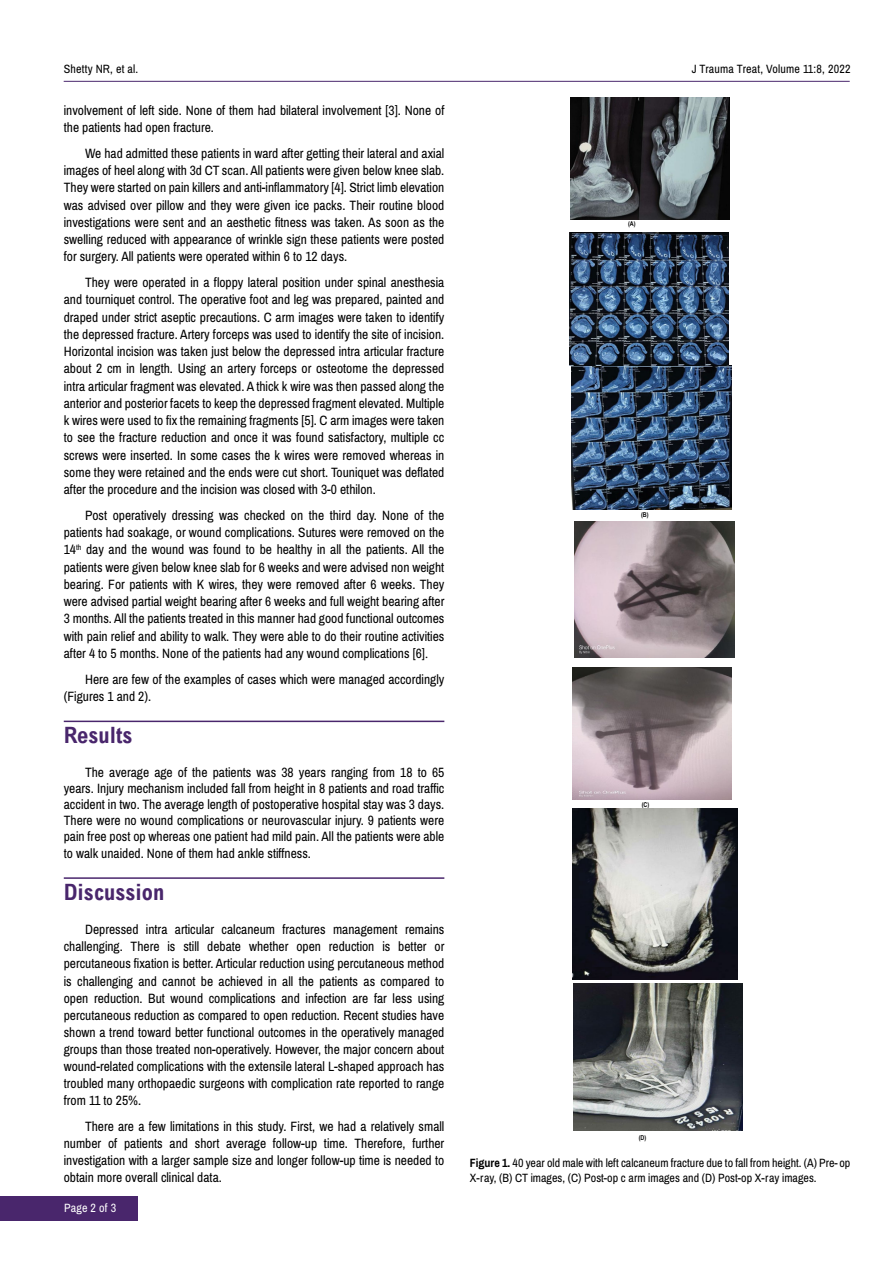
<style>
.page{position:relative;width:893px;height:1263px;background:#fff}
.page>*{position:absolute;margin:0;border:0;box-sizing:border-box;transform-origin:0 0}
.t1{font:700 condensed 22.5px "Arial";color:#49266c}
.t2{font:13.5px/17.2px "Archivo Narrow";color:#000;text-align:justify}
.t3{font:12px/14.4px "Archivo Narrow";color:#000}
.t4{font:12px "Archivo Narrow";letter-spacing:.015em;color:#fff}
.t5{font:700 6.6px "Arial Narrow";color:#000}
.s1{font-family:"Minion Pro"}
.s2{font-weight:700}
</style>
<div class="page">
<hr style="left:64px;top:81px;width:786px;height:1px;background:#49266c">
<div style="left:0;top:1196px;width:137px;height:24px;background:#49266c"></div>
<hr style="left:64px;top:721px;width:380px;height:1px;background:#49266c">
<hr style="left:64px;top:877px;width:380px;height:2px;background:#49266c">
<img style="left:570px;top:98px;width:159px;height:121px">
<img style="left:571px;top:365px;width:160px;height:145px">
<img style="left:569px;top:232px;width:159px;height:133px">
<img style="left:572px;top:667px;width:159px;height:133px">
<img style="left:575px;top:522px;width:160px;height:135px">
<img style="left:572px;top:809px;width:165px;height:170px">
<img style="left:574px;top:983px;width:168px;height:148px">
<p class="t3" style="left:64px;top:61px;width:76px">Shetty NR, et al.</p>
<p class="t3" style="left:692px;top:61px;width:160px">J Trauma Treat, Volume 11:8, 2022</p>
<p class="t2" style="left:64px;top:102px;width:382px">involvement of left side. None of them had bilateral involvement [3]. None of the patients had open fracture.</p>
<p class="t2" style="left:64px;top:145px;width:382px;text-indent:21px">We had admitted these patients in ward after getting their lateral and axial images of heel along with 3d CT scan. All patients were given below knee slab.<br>They were started on pain killers and anti-inflammatory [4]. Strict limb elevation was advised over pillow and they were given ice packs. Their routine blood investigations were sent and an aesthetic fitness was taken. As soon as the swelling reduced with appearance of wrinkle sign these patients were posted for surgery. All patients were operated within 6 to 12 days.</p>
<p class="t2" style="left:64px;top:274px;width:382px;text-indent:21px">They were operated in a floppy lateral position under spinal anesthesia and tourniquet control. The operative foot and leg was prepared, painted and draped under strict aseptic precautions. C arm images were taken to identify the depressed fracture. Artery forceps was used to identify the site of incision.<br>Horizontal incision was taken just below the depressed intra articular fracture about 2 cm in length. Using an artery forceps or osteotome the depressed intra articular fragment was elevated. A thick k wire was then passed along the anterior and posterior facets to keep the depressed fragment elevated. Multiple k wires were used to fix the remaining fragments [5]. C arm images were taken to see the fracture reduction and once it was found satisfactory, multiple cc screws were inserted. In some cases the k wires were removed whereas in some they were retained and the ends were cut short. Touniquet was deflated after the procedure and the incision was closed with 3-0 ethilon.</p>
<p class="t2" style="left:64px;top:507px;width:382px;text-indent:21px">Post operatively dressing was checked on the third day. None of the patients had soakage, or wound complications. Sutures were removed on the 14<sup>th</sup> day and the wound was found to be healthy in all the patients. All the patients were given below knee slab for 6 weeks and were advised non weight bearing. For patients with K wires, they were removed after 6 weeks. They were advised partial weight bearing after 6 weeks and full weight bearing after 3 months. All the patients treated in this manner had good functional outcomes with pain relief and ability to walk. They were able to do their routine activities after 4 to 5 months. None of the patients had any wound complications [6]<span class="s1">.</span></p>
<p class="t2" style="left:64px;top:671px;width:382px;text-indent:21px">Here are few of the examples of cases which were managed accordingly (Figures 1 and 2).</p>
<h1 class="t1" style="left:64px;top:723px;width:70px">Results</h1>
<p class="t2" style="left:64px;top:764px;width:382px;line-height:16.2px;text-indent:21px">The average age of the patients was 38 years ranging from 18 to 65 years. Injury mechanism included fall from height in 8 patients and road traffic accident in two. The average length of postoperative hospital stay was 3 days.<br>There were no wound complications or neurovascular injury. 9 patients were pain free post op whereas one patient had mild pain. All the patients were able to walk unaided. None of them had ankle stiffness.</p>
<h1 class="t1" style="left:64px;top:879px;width:102px">Discussion</h1>
<p class="t2" style="left:64px;top:921px;width:382px;text-indent:21px">Depressed intra articular calcaneum fractures management remains challenging. There is still debate whether open reduction is better or percutaneous fixation is better. Articular reduction using percutaneous method is challenging and cannot be achieved in all the patients as compared to open reduction. But wound complications and infection are far less using percutaneous reduction as compared to open reduction. Recent studies have shown a trend toward better functional outcomes in the operatively managed groups than those treated non-operatively. However, the major concern about wound-related complications with the extensile lateral L-shaped approach has troubled many orthopaedic surgeons with complication rate reported to range from 11 to 25%.</p>
<p class="t2" style="left:64px;top:1118px;width:382px;text-indent:21px">There are a few limitations in this study. First, we had a relatively small number of patients and short average follow-up time. Therefore, further investigation with a larger sample size and longer follow-up time is needed to obtain more overall clinical data.</p>
<p class="t4" style="left:64px;top:1201px;width:54px">Page 2 of 3</p>
<p class="t5" style="left:628px;top:218px;width:9px">(A)</p>
<p class="t5" style="left:641px;top:510px;width:9px">(B)</p>
<p class="t5" style="left:642px;top:800px;width:9px">(C)</p>
<p class="t5" style="left:639px;top:1132px;width:9px">(D)</p>
<p class="t3" style="left:470px;top:1156px;width:382px"><span class="s2">Figure 1.</span> 40 year old male with left calcaneum fracture due to fall from height. (A) Pre- op<br>X-ray, (B) CT images, (C) Post-op c arm images and (D) Post-op X-ray images.</p>
</div>
